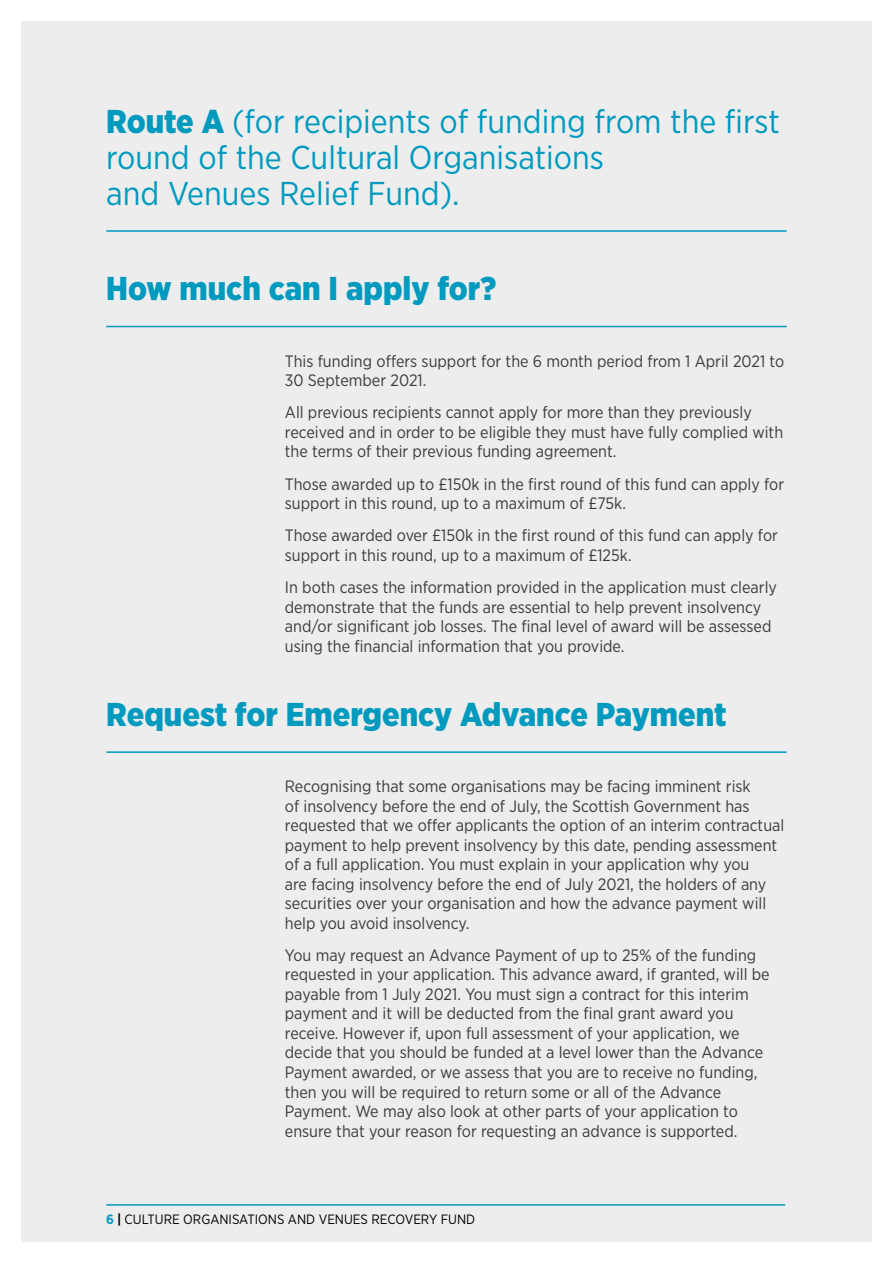
<style>
.page{position:relative;width:893px;height:1263px;background:#fff}
.page>*{position:absolute;margin:0;border:0;box-sizing:border-box;transform-origin:0 0}
.t1{font:33px/36px "Gotham Narrow";color:#009abe}
.t2{font:900 33px "Gotham Narrow";color:#009abe}
.t3{font:16.5px/19.5px "Gotham Narrow";color:#3c3c3b}
.t4{font:13.5px "Gotham Narrow";color:#000}
.s1{font-weight:900}
.s2{font-weight:700;color:#009abe}
.s3{font-weight:700}
</style>
<div class="page">
<div style="left:21px;top:21px;width:851px;height:1221px;background:#ededed"></div>
<hr style="left:106px;top:1204px;width:679px;height:2px;background:#009abe">
<hr style="left:106px;top:230px;width:681px;height:2px;background:#009abe">
<hr style="left:106px;top:326px;width:681px;height:1px;background:#009abe">
<hr style="left:106px;top:751px;width:681px;height:2px;background:#009abe">
<h1 class="t1" style="left:106px;top:102px;width:675px"><span class="s1">Route A</span> (for recipients of funding from the first round of the Cultural Organisations<br>and Venues Relief Fund).</h1>
<h1 class="t2" style="left:106px;top:267px;width:391px">How much can I apply for?</h1>
<p class="t3" style="left:285px;top:351px;width:501px">This funding offers support for the 6 month period from 1 April 2021 to<br>30 September 2021.</p>
<p class="t3" style="left:285px;top:402px;width:500px">All previous recipients cannot apply for more than they previously received and in order to be eligible they must have fully complied with the terms of their previous funding agreement.</p>
<p class="t3" style="left:285px;top:474px;width:501px">Those awarded up to £150k in the first round of this fund can apply for support in this round, up to a maximum of £75k.</p>
<p class="t3" style="left:285px;top:525px;width:495px">Those awarded over £150k in the first round of this fund can apply for support in this round, up to a maximum of £125k.</p>
<p class="t3" style="left:285px;top:577px;width:494px">In both cases the information provided in the application must clearly demonstrate that the funds are essential to help prevent insolvency and/or significant job losses. The final level of award will be assessed using the financial information that you provide.</p>
<h1 class="t2" style="left:106px;top:692px;width:622px">Request for Emergency Advance Payment</h1>
<p class="t3" style="left:285px;top:776px;width:501px">Recognising that some organisations may be facing imminent risk<br>of insolvency before the end of July, the Scottish Government has requested that we offer applicants the option of an interim contractual payment to help prevent insolvency by this date, pending assessment of a full application. You must explain in your application why you<br>are facing insolvency before the end of July 2021, the holders of any securities over your organisation and how the advance payment will help you avoid insolvency.</p>
<p class="t3" style="left:285px;top:945px;width:486px">You may request an Advance Payment of up to 25% of the funding requested in your application. This advance award, if granted, will be payable from 1 July 2021. You must sign a contract for this interim payment and it will be deducted from the final grant award you receive. However if, upon full assessment of your application, we decide that you should be funded at a level lower than the Advance Payment awarded, or we assess that you are to receive no funding, then you will be required to return some or all of the Advance Payment. We may also look at other parts of your application to ensure that your reason for requesting an advance is supported.</p>
<p class="t4" style="left:106px;top:1211px;width:370px"><span class="s2">6</span> <span class="s3">|</span> CULTURE ORGANISATIONS AND VENUES RECOVERY FUND</p>
</div>
